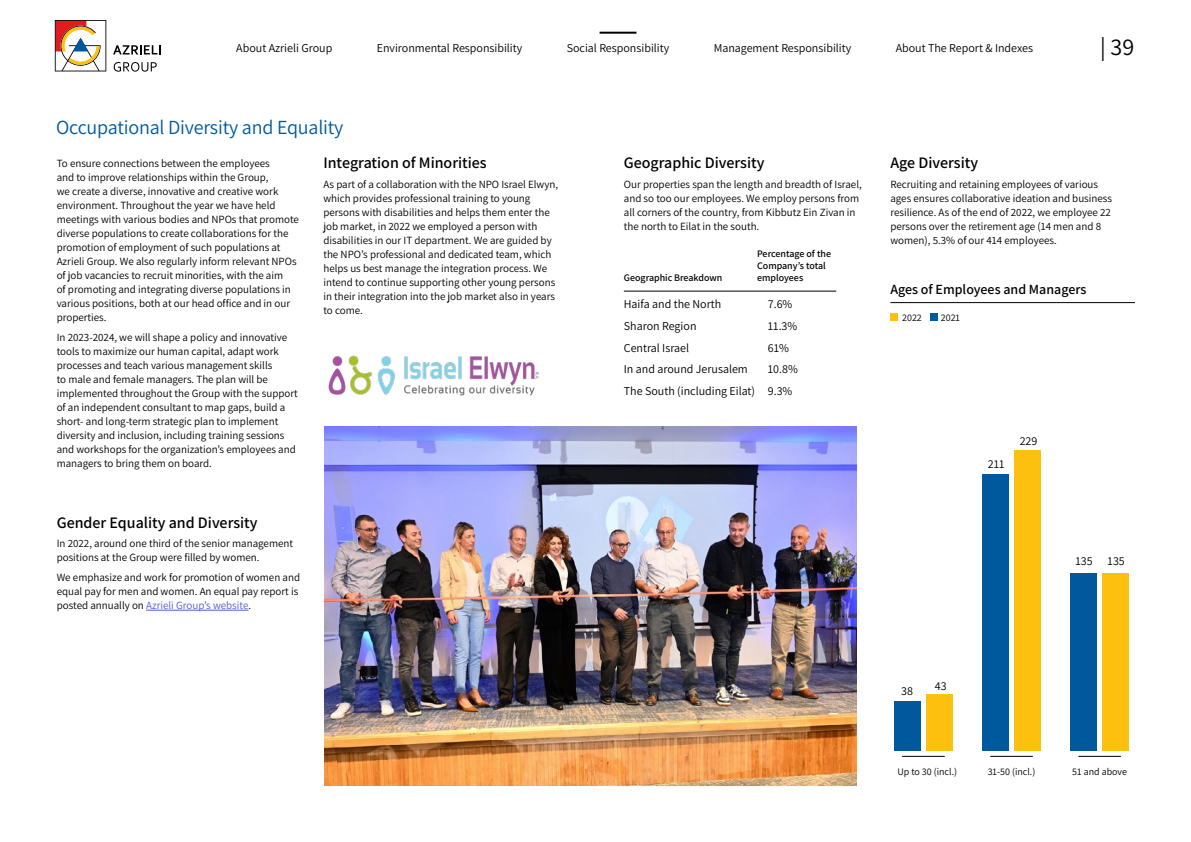
<style>
.page{position:relative;width:1191px;height:842px;background:#fff}
.page>*{position:absolute;margin:0;border:0;box-sizing:border-box;transform-origin:0 0}
.t1{font:24px "Assistant";color:#000}
.t2{font:20px "Assistant";letter-spacing:-.01em;color:#00599c}
.t3{font:600 16px "Assistant";color:#000}
.t4{font:600 14px "Assistant";color:#000}
.t5{font:12px "Assistant";color:#000}
.t6{font:11px/14px "Assistant";color:#000}
.t7{font:600 10px/12px "Assistant";color:#000}
.t8{font:10px "Assistant";color:#000}
.s1{color:#4f5cd6}
</style>
<div class="page">
<hr style="left:599px;top:32px;width:37px;height:2px;background:#000">
<svg style="left:55px;top:20px;width:51px;height:51px"></svg>
<svg style="left:113px;top:45px;width:48px;height:9px"></svg>
<svg style="left:114px;top:62px;width:43px;height:10px"></svg>
<hr style="left:624px;top:291px;width:212px;height:1px;background:#000">
<hr style="left:146px;top:610px;width:102px;height:1px;background:#4f5cd6">
<img style="left:325px;top:426px;width:531px;height:359px">
<img style="left:328px;top:356px;width:211px;height:39px">
<hr style="left:1078px;top:756px;width:43px;height:1px;background:#000">
<div style="left:1102px;top:573px;width:27px;height:177px;background:#fec00f"></div>
<div style="left:1070px;top:573px;width:26px;height:177px;background:#00599c"></div>
<hr style="left:990px;top:756px;width:42px;height:1px;background:#000">
<div style="left:1014px;top:450px;width:26px;height:300px;background:#fec00f"></div>
<div style="left:982px;top:474px;width:26px;height:276px;background:#00599c"></div>
<hr style="left:902px;top:756px;width:42px;height:1px;background:#000">
<div style="left:926px;top:694px;width:26px;height:56px;background:#fec00f"></div>
<div style="left:894px;top:700px;width:26px;height:50px;background:#00599c"></div>
<hr style="left:890px;top:302px;width:245px;height:1px;background:#000">
<div style="left:890px;top:313px;width:8px;height:8px;background:#fec00f"></div>
<div style="left:930px;top:313px;width:7px;height:8px;background:#00599c"></div>
<p class="t5" style="left:236px;top:40px;width:98px">About Azrieli Group</p>
<p class="t5" style="left:377px;top:40px;width:147px">Environmental Responsibility</p>
<p class="t5" style="left:567px;top:40px;width:104px">Social Responsibility</p>
<p class="t5" style="left:713px;top:40px;width:139px">Management Responsibility</p>
<h2 class="t2" style="left:56px;top:113px;width:289px">Occupational Diversity and Equality</h2>
<p class="t6" style="left:57px;top:156px;width:244px">To ensure connections between the employees<br>and to improve relationships within the Group,<br>we create a diverse, innovative and creative work environment. Throughout the year we have held meetings with various bodies and NPOs that promote diverse populations to create collaborations for the promotion of employment of such populations at Azrieli Group. We also regularly inform relevant NPOs of job vacancies to recruit minorities, with the aim<br>of promoting and integrating diverse populations in various positions, both at our head office and in our properties.</p>
<p class="t6" style="left:57px;top:329px;width:243px">In 2023-2024, we will shape a policy and innovative tools to maximize our human capital, adapt work processes and teach various management skills<br>to male and female managers. The plan will be implemented throughout the Group with the support of an independent consultant to map gaps, build a short- and long-term strategic plan to implement diversity and inclusion, including training sessions and workshops for the organization s’ employees and managers to bring them on board.</p>
<h3 class="t3" style="left:323px;top:152px;width:165px">Integration of Minorities</h3>
<p class="t6" style="left:323px;top:177px;width:236px">As part of a collaboration with the NPO Israel Elwyn, which provides professional training to young persons with disabilities and helps them enter the job market in, 2022 we employed a person with disabilities in our IT department. We are guided by the NPO s’ professional and dedicated team, which helps us best manage the integration process. We intend to continue supporting other young persons in their integration into the job market also in years to come.</p>
<h3 class="t3" style="left:57px;top:511px;width:202px">Gender Equality and Diversity</h3>
<p class="t6" style="left:57px;top:536px;width:238px">In 2022, around one third of the senior management positions at the Group were filled by women.</p>
<p class="t6" style="left:57px;top:570px;width:245px">We emphasize and work for promotion of women and equal pay for men and women. An equal pay report is posted annually on <span class="s1">Azrieli Group s’ website</span>.</p>
<h3 class="t3" style="left:624px;top:152px;width:142px">Geographic Diversity</h3>
<p class="t6" style="left:624px;top:177px;width:239px">Our properties span the length and breadth of Israel, and so too our employees. We employ persons from all corners of the country, from Kibbutz Ein Zivan in the north to Eilat in the south.</p>
<p class="t7" style="left:624px;top:271px;width:100px">Geographic Breakdown</p>
<p class="t7" style="left:757px;top:247px;width:75px">Percentage of the<br>Company s’ total employees</p>
<p class="t5" style="left:624px;top:296px;width:99px">Haifa and the North</p>
<p class="t5" style="left:768px;top:296px;width:26px">7.6%</p>
<p class="t5" style="left:624px;top:318px;width:74px">Sharon Region</p>
<p class="t5" style="left:768px;top:318px;width:31px">11.3%</p>
<p class="t5" style="left:624px;top:339px;width:67px">Central Israel</p>
<p class="t5" style="left:768px;top:339px;width:23px">61%</p>
<p class="t5" style="left:624px;top:361px;width:125px">In and around Jerusalem</p>
<p class="t5" style="left:768px;top:361px;width:31px">10.8%</p>
<p class="t5" style="left:624px;top:383px;width:133px">The South (including Eilat(</p>
<p class="t5" style="left:768px;top:383px;width:26px">9.3%</p>
<p class="t5" style="left:895px;top:40px;width:139px">About The Report &amp; Indexes</p>
<h1 class="t1" style="left:1100px;top:30px;width:36px">|39</h1>
<h3 class="t3" style="left:890px;top:152px;width:89px">Age Diversity</h3>
<p class="t6" style="left:890px;top:177px;width:223px">Recruiting and retaining employees of various ages ensures collaborative ideation and business resilience. As of the end of 2022, we employee 22 persons over the retirement age (14 men and 8 women ,) 5.3% of our 414 employees.</p>
<p class="t4" style="left:890px;top:280px;width:197px">Ages of Employees and Managers</p>
<p class="t8" style="left:940px;top:311px;width:21px">2021</p>
<p class="t8" style="left:902px;top:311px;width:21px">2022</p>
<p class="t5" style="left:987px;top:455px;width:18px">211</p>
<p class="t5" style="left:1019px;top:432px;width:19px">229</p>
<p class="t5" style="left:1075px;top:553px;width:19px">135</p>
<p class="t5" style="left:1107px;top:553px;width:19px">135</p>
<p class="t5" style="left:901px;top:683px;width:13px">38</p>
<p class="t5" style="left:935px;top:677px;width:13px">43</p>
<p class="t8" style="left:897px;top:765px;width:61px">Up to 30 (incl ).</p>
<p class="t8" style="left:987px;top:765px;width:49px">31-50 (incl ).</p>
<p class="t8" style="left:1072px;top:765px;width:56px">51 and above</p>
</div>
